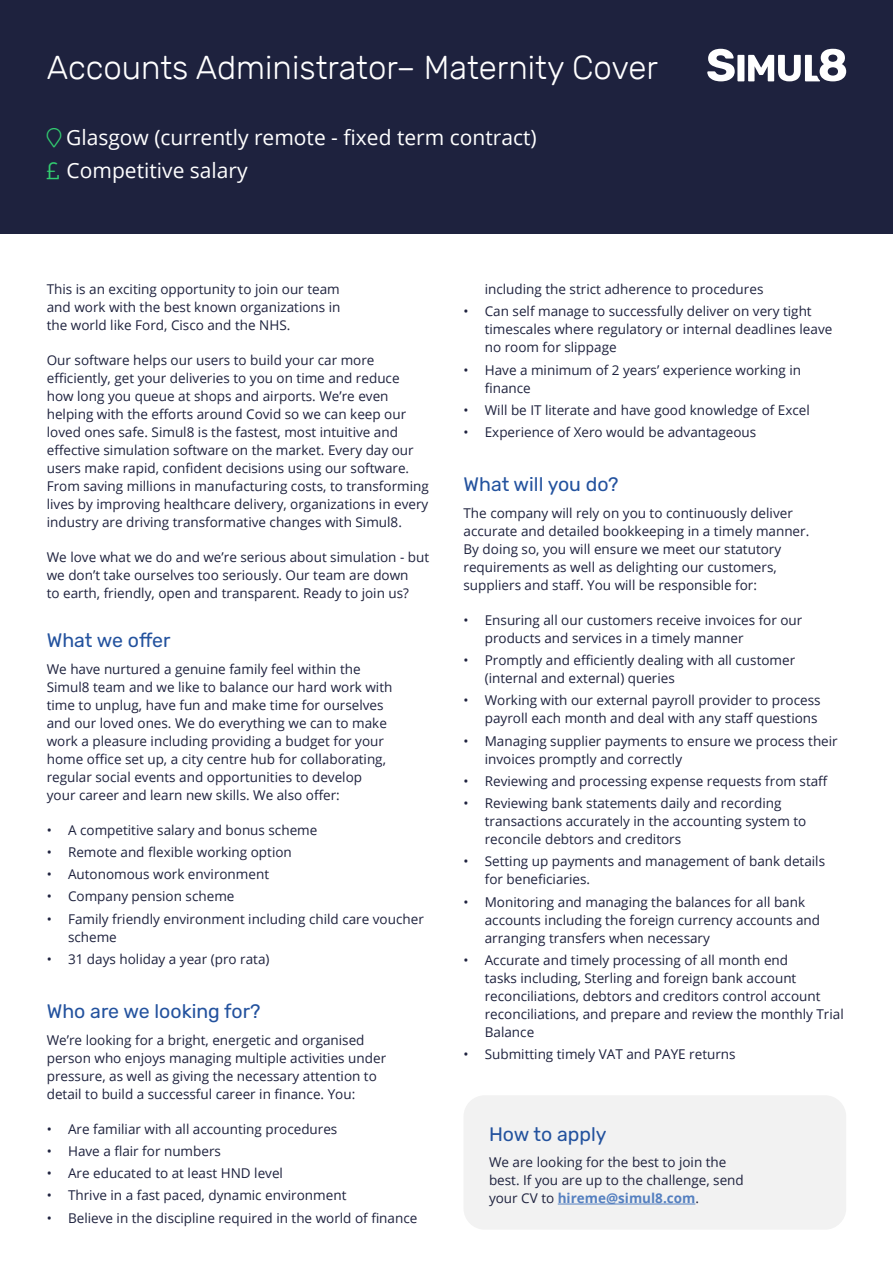
<style>
.page{position:relative;width:893px;height:1263px;background:#fff}
.page>*{position:absolute;margin:0;border:0;box-sizing:border-box;transform-origin:0 0}
.t1{font:300 33px "Rubik";color:#fff}
.t2{font:21px/32.5px "Open Sans";color:#fff}
.t3{font:19.5px "Rubik";color:#23529e}
.t4{font:13.5px/18px "Open Sans";color:#1e223e}
.s1{font-weight:700;color:#5580c0}
</style>
<div class="page">
<div style="left:0;top:0;width:893px;height:234px;background:#1e223e"></div>
<svg style="left:707px;top:49px;width:139px;height:32px"></svg>
<div style="left:463px;top:1095px;width:383px;height:135px;background:#f2f2f2;border-radius:21px"></div>
<hr style="left:558px;top:1204px;width:137px;height:1px;background:#5580c0">
<h1 class="t1" style="left:47px;top:49px;width:613px">Accounts Administrator– Maternity Cover</h1>
<h2 class="t2" style="left:66px;top:121px;width:472px">Glasgow (currently remote - fixed term contract)<br>Competitive salary</h2>
<p class="t4" style="left:47px;top:280px;width:295px;text-align:justify">This is an exciting opportunity to join our team and work with the best known organizations in the world like Ford, Cisco and the NHS.</p>
<p class="t4" style="left:47px;top:351px;width:384px">Our software helps our users to build your car more efficiently, get your deliveries to you on time and reduce how long you queue at shops and airports. We’re even helping with the efforts around Covid so we can keep our loved ones safe. Simul8 is the fastest, most intuitive and effective simulation software on the market. Every day our users make rapid, confident decisions using our software.<br>From saving millions in manufacturing costs, to transforming lives by improving healthcare delivery, organizations in every industry are driving transformative changes with Simul8.</p>
<p class="t4" style="left:47px;top:548px;width:384px">We love what we do and we’re serious about simulation - but we don’t take ourselves too seriously. Our team are down<br>to earth, friendly, open and transparent. Ready to join us?</p>
<h3 class="t3" style="left:47px;top:629px;width:125px">What we offer</h3>
<p class="t4" style="left:47px;top:659px;width:347px">We have nurtured a genuine family feel within the Simul8 team and we like to balance our hard work with time to unplug, have fun and make time for ourselves and our loved ones. We do everything we can to make work a pleasure including providing a budget for your home office set up, a city centre hub for collaborating, regular social events and opportunities to develop your career and learn new skills. We also offer:</p>
<p class="t4" style="left:47px;top:820px;width:272px">• A competitive salary and bonus scheme</p>
<p class="t4" style="left:47px;top:843px;width:247px">• Remote and flexible working option</p>
<p class="t4" style="left:47px;top:865px;width:224px">• Autonomous work environment</p>
<p class="t4" style="left:47px;top:887px;width:189px">• Company pension scheme</p>
<p class="t4" style="left:68px;top:909px;width:357px;text-indent:-21px">• Family friendly environment including child care voucher scheme</p>
<p class="t4" style="left:47px;top:950px;width:224px">• 31 days holiday a year (pro rata)</p>
<h3 class="t3" style="left:47px;top:1000px;width:215px">Who are we looking for?</h3>
<p class="t4" style="left:47px;top:1030px;width:341px">We’re looking for a bright, energetic and organised person who enjoys managing multiple activities under pressure, as well as giving the necessary attention to detail to build a successful career in finance. You:</p>
<p class="t4" style="left:47px;top:1119px;width:292px">• Are familiar with all accounting procedures</p>
<p class="t4" style="left:47px;top:1142px;width:176px">• Have a flair for numbers</p>
<p class="t4" style="left:47px;top:1164px;width:238px">• Are educated to at least HND level</p>
<p class="t4" style="left:47px;top:1186px;width:301px">• Thrive in a fast paced, dynamic environment</p>
<p class="t4" style="left:47px;top:1208px;width:372px">• Believe in the discipline required in the world of finance</p>
<p class="t4" style="left:485px;top:280px;width:280px">including the strict adherence to procedures</p>
<p class="t4" style="left:485px;top:302px;width:349px;text-indent:-21px">• Can self manage to successfully deliver on very tight timescales where regulatory or internal deadlines leave no room for slippage</p>
<p class="t4" style="left:485px;top:360px;width:318px;text-indent:-21px">• Have a minimum of 2 years’ experience working in finance</p>
<p class="t4" style="left:463px;top:401px;width:348px">• Will be IT literate and have good knowledge of Excel</p>
<p class="t4" style="left:463px;top:423px;width:294px">• Experience of Xero would be advantageous</p>
<h3 class="t3" style="left:463px;top:474px;width:157px">What will you do?</h3>
<p class="t4" style="left:463px;top:504px;width:347px">The company will rely on you to continuously deliver accurate and detailed bookkeeping in a timely manner.<br>By doing so, you will ensure we meet our statutory requirements as well as delighting our customers, suppliers and staff. You will be responsible for:</p>
<p class="t4" style="left:485px;top:611px;width:319px;text-indent:-21px">• Ensuring all our customers receive invoices for our products and services in a timely manner</p>
<p class="t4" style="left:485px;top:651px;width:312px;text-indent:-21px">• Promptly and efficiently dealing with all customer (internal and external) queries</p>
<p class="t4" style="left:463px;top:691px;width:359px;text-align:right">• Working with our external payroll provider to process payroll each month and deal with any staff questions</p>
<p class="t4" style="left:485px;top:731px;width:354px;text-indent:-21px">• Managing supplier payments to ensure we process their invoices promptly and correctly</p>
<p class="t4" style="left:463px;top:772px;width:366px">• Reviewing and processing expense requests from staff</p>
<p class="t4" style="left:485px;top:794px;width:323px;text-indent:-21px">• Reviewing bank statements daily and recording transactions accurately in the accounting system to reconcile debtors and creditors</p>
<p class="t4" style="left:485px;top:852px;width:342px;text-indent:-21px">• Setting up payments and management of bank details for beneficiaries.</p>
<p class="t4" style="left:485px;top:892px;width:337px;text-indent:-21px">• Monitoring and managing the balances for all bank accounts including the foreign currency accounts and arranging transfers when necessary</p>
<p class="t4" style="left:485px;top:951px;width:360px;text-indent:-21px">• Accurate and timely processing of all month end<br>tasks including, Sterling and foreign bank account reconciliations, debtors and creditors control account reconciliations, and prepare and review the monthly Trial Balance</p>
<p class="t4" style="left:463px;top:1045px;width:274px">• Submitting timely VAT and PAYE returns</p>
<h3 class="t3" style="left:489px;top:1123px;width:119px">How to apply</h3>
<p class="t4" style="left:489px;top:1153px;width:256px">We are looking for the best to join the best. If you are up to the challenge, send your CV to <span class="s1">hireme@simul8.com</span>.</p>
</div>
